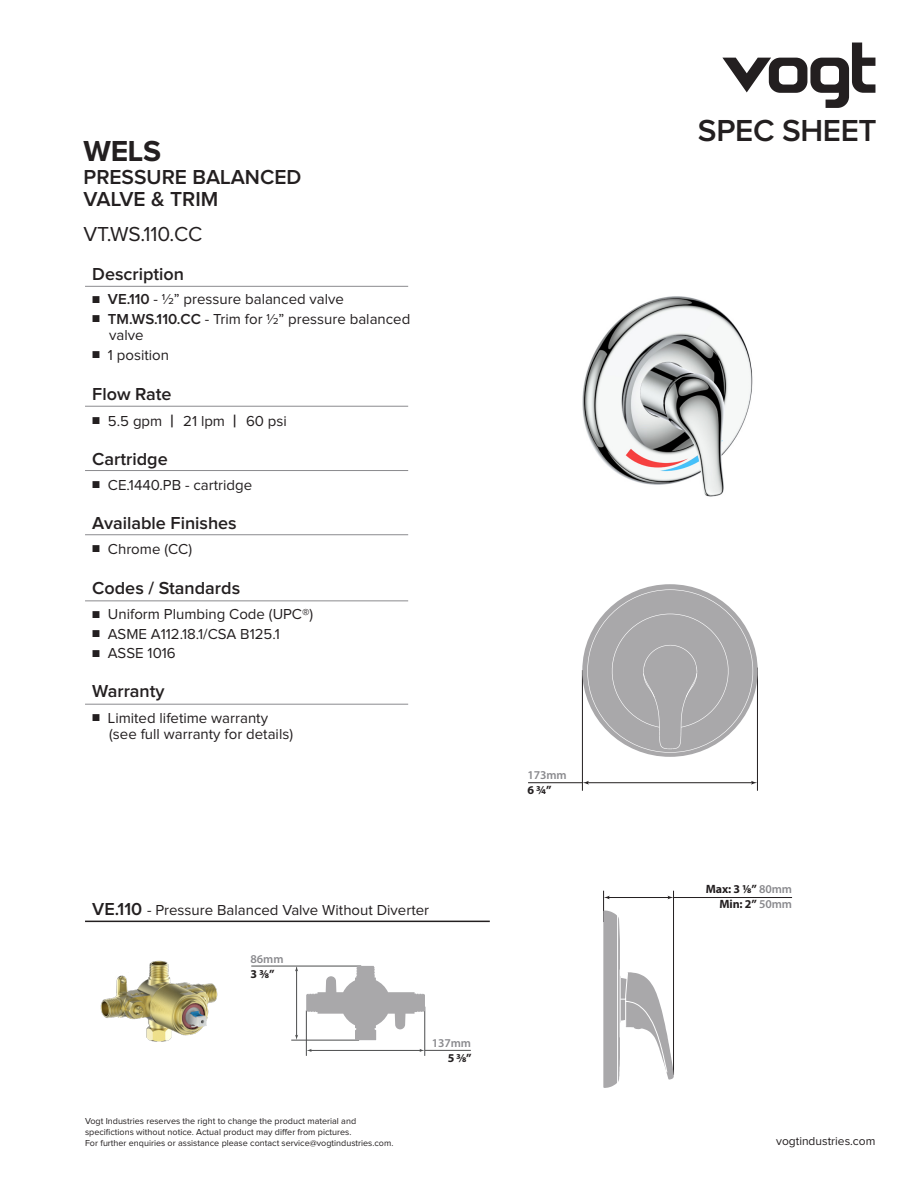
<style>
.page{position:relative;width:918px;height:1188px;background:#fff}
.page>*{position:absolute;margin:0;border:0;box-sizing:border-box;transform-origin:0 0}
.t1{font:600 31.5px "Proxima Nova";letter-spacing:-.01em;color:#231f20}
.t2{font:700 30px "Proxima Nova";color:#231f20}
.t3{font:600 21px "Proxima Nova";color:#231f20}
.t4{font:21px "Proxima Nova";color:#231f20}
.t5{font:600 18px "Proxima Nova";color:#231f20}
.t6{font:15px "Proxima Nova";color:#231f20}
.t7{font:700 12px "Myriad Pro";letter-spacing:-.01em;color:#231f20}
.t8{font:12px "Proxima Nova";color:#231f20}
.t9{font:600 12px "Myriad Pro";letter-spacing:-.01em;color:#8a8a8e}
.t10{font:9px "Proxima Nova";color:#231f20}
.s1{font-size:12px}
.s2{font-weight:600}
.s3{font-weight:600;font-size:18px}
.s4{font-weight:600;color:#8a8a8e}
</style>
<div class="page">
<hr style="left:603px;top:891px;width:1px;height:31px;background:#231f20">
<hr style="left:673px;top:891px;width:1px;height:184px;background:#231f20">
<hr style="left:582px;top:670px;width:1px;height:121px;background:#231f20">
<hr style="left:528px;top:782px;width:55px;height:1px;background:#231f20">
<hr style="left:587px;top:782px;width:166px;height:1px;background:#231f20">
<svg style="left:583px;top:781px;width:6px;height:4px"></svg>
<hr style="left:757px;top:668px;width:1px;height:123px;background:#231f20">
<svg style="left:751px;top:781px;width:6px;height:4px"></svg>
<svg style="left:722px;top:43px;width:153px;height:65px"></svg>
<hr style="left:607px;top:897px;width:62px;height:1px;background:#231f20">
<hr style="left:674px;top:897px;width:118px;height:1px;background:#231f20">
<svg style="left:604px;top:896px;width:6px;height:3px"></svg>
<hr style="left:85px;top:286px;width:323px;height:1px;background:#8a8a8e">
<hr style="left:85px;top:406px;width:323px;height:1px;background:#8a8a8e">
<hr style="left:85px;top:470px;width:323px;height:1px;background:#8a8a8e">
<hr style="left:85px;top:534px;width:323px;height:1px;background:#8a8a8e">
<hr style="left:85px;top:600px;width:323px;height:1px;background:#8a8a8e">
<hr style="left:85px;top:704px;width:323px;height:1px;background:#8a8a8e">
<hr style="left:85px;top:921px;width:405px;height:1px;background:#231f20">
<img style="left:100px;top:960px;width:118px;height:82px">
<hr style="left:251px;top:966px;width:110px;height:1px;background:#4c4d4e">
<svg style="left:419px;top:1049px;width:6px;height:3px"></svg>
<hr style="left:291px;top:1040px;width:68px;height:1px;background:#4c4d4e">
<hr style="left:306px;top:1010px;width:1px;height:46px;background:#4c4d4e">
<hr style="left:425px;top:1007px;width:1px;height:49px;background:#4c4d4e">
<hr style="left:425px;top:1050px;width:46px;height:1px;background:#4c4d4e">
<hr style="left:309px;top:1050px;width:112px;height:1px;background:#4c4d4e">
<svg style="left:306px;top:966px;width:119px;height:74px"></svg>
<hr style="left:296px;top:967px;width:1px;height:70px;background:#4c4d4e">
<img style="left:582px;top:296px;width:171px;height:201px">
<div style="left:582px;top:584px;width:176px;height:173px;background:#a9a8aa;border-radius:50%"></div>
<svg style="left:587px;top:589px;width:166px;height:164px"></svg>
<svg style="left:603px;top:911px;width:71px;height:177px"></svg>
<p class="t2" style="left:84px;top:138px;width:79px">WELS</p>
<p class="t3" style="left:84px;top:167px;width:219px">PRESSURE BALANCED</p>
<p class="t3" style="left:84px;top:190px;width:136px">VALVE &amp; TRIM</p>
<p class="t4" style="left:84px;top:224px;width:120px">VT.WS.110.CC</p>
<p class="t5" style="left:92px;top:266px;width:93px">Description</p>
<p class="t6" style="left:92px;top:293px;width:253px"><span class="s1">■</span> <span class="s2">VE.110</span> - 1/2” pressure balanced valve</p>
<p class="t6" style="left:92px;top:312px;width:320px"><span class="s1">■</span> <span class="s2">TM.WS.110.CC</span> - Trim for 1/2” pressure balanced</p>
<p class="t6" style="left:109px;top:329px;width:36px">valve</p>
<p class="t6" style="left:92px;top:348px;width:78px"><span class="s1">■</span> 1 position</p>
<p class="t5" style="left:92px;top:386px;width:81px">Flow Rate</p>
<p class="t6" style="left:92px;top:414px;width:196px"><span class="s1">■</span> 5.5 gpm <span class="s3">|</span> 21 lpm <span class="s3">|</span> 60 psi</p>
<p class="t5" style="left:92px;top:450px;width:77px">Cartridge</p>
<p class="t6" style="left:92px;top:478px;width:161px"><span class="s1">■</span> CE.1440.PB - cartridge</p>
<p class="t5" style="left:92px;top:514px;width:146px">Available Finishes</p>
<p class="t6" style="left:92px;top:542px;width:101px"><span class="s1">■</span> Chrome (CC)</p>
<p class="t5" style="left:92px;top:580px;width:149px">Codes / Standards</p>
<p class="t6" style="left:92px;top:608px;width:223px"><span class="s1">■</span> Uniform Plumbing Code (UPC®)</p>
<p class="t6" style="left:92px;top:627px;width:189px"><span class="s1">■</span> ASME A112.18.1/CSA B125.1</p>
<p class="t6" style="left:92px;top:647px;width:85px"><span class="s1">■</span> ASSE 1016</p>
<p class="t5" style="left:92px;top:683px;width:74px">Warranty</p>
<p class="t6" style="left:92px;top:711px;width:177px"><span class="s1">■</span> Limited lifetime warranty</p>
<p class="t6" style="left:109px;top:727px;width:185px">(see full warranty for details)</p>
<p class="t6" style="left:92px;top:904px;width:338px"><span class="s3">VE.110</span> - Pressure Balanced Valve Without Diverter</p>
<p class="t9" style="left:251px;top:951px;width:34px">86mm</p>
<p class="t7" style="left:251px;top:966px;width:25px">3 3/8”</p>
<p class="t10" style="left:85px;top:1117px;width:273px">Vogt Industries reserves the right to change the product material and</p>
<p class="t10" style="left:85px;top:1128px;width:268px">specifictions without notice. Actual product may differ from pictures.</p>
<p class="t10" style="left:85px;top:1139px;width:310px">For further enquiries or assistance please contact service@vogtindustries.com.</p>
<p class="t9" style="left:432px;top:1036px;width:41px">137mm</p>
<p class="t7" style="left:448px;top:1050px;width:25px">5 3/8”</p>
<p class="t9" style="left:527px;top:768px;width:41px">173mm</p>
<p class="t7" style="left:527px;top:782px;width:26px">6 3/4”</p>
<p class="t1" style="left:698px;top:116px;width:180px">SPEC SHEET</p>
<p class="t7" style="left:706px;top:882px;width:88px">Max: 3 1/8” <span class="s4">80mm</span></p>
<p class="t7" style="left:719px;top:897px;width:74px">Min: 2” <span class="s4">50mm</span></p>
<p class="t8" style="left:776px;top:1136px;width:101px">vogtindustries.com</p>
</div>
